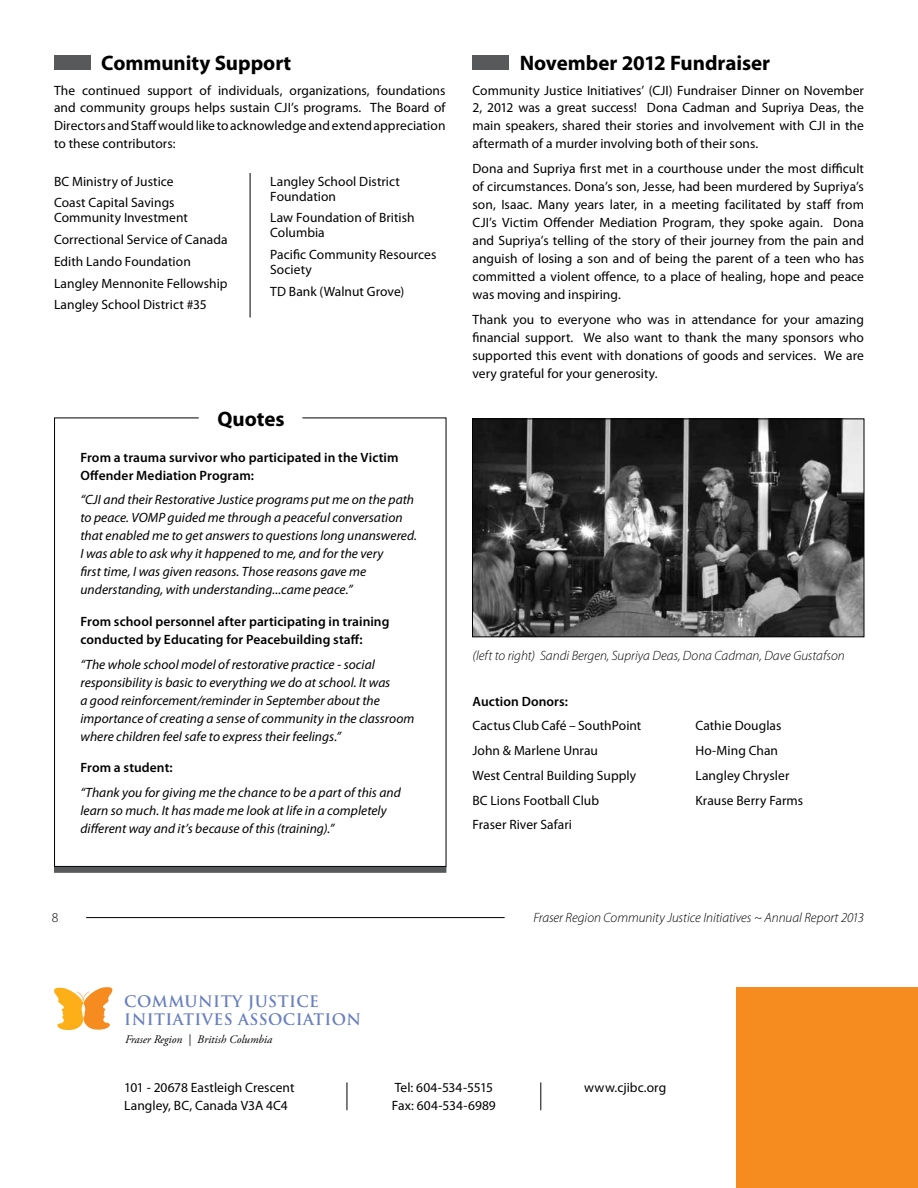
<style>
.page{position:relative;width:918px;height:1188px;background:#fff}
.page>*{position:absolute;margin:0;border:0;box-sizing:border-box;transform-origin:0 0}
.t1{font:700 21px "Myriad Pro";color:#000}
.t2{font:700 15.45px/17.9px "Trajan Pro";letter-spacing:.025em;color:#677fbf}
.t3{font:13.5px/18px "Myriad Pro";letter-spacing:.005em;color:#000}
.t4{font:italic 13.5px/18px "Myriad Pro";color:#000}
.t5{font:600 13.5px/18px "Myriad Pro";letter-spacing:.005em;color:#000}
.t6{font:italic 300 13.5px "Myriad Pro";color:#000}
.t7{font:13.5px "Myriad Pro";letter-spacing:-.025em;color:#000}
.t8{font:300 13.5px "Myriad Pro";color:#000}
.t9{font:italic 11.55px "Adobe Garamond Pro";color:#000}
</style>
<div class="page">
<div style="left:737px;top:987px;width:181px;height:201px;background:#f68b1f"></div>
<hr style="left:86px;top:917px;width:419px;height:1px;background:#000">
<img style="left:474px;top:420px;width:388px;height:215px">
<div style="left:472px;top:418px;width:392px;height:219px;border:1px solid #000"></div>
<div style="left:54px;top:56px;width:37px;height:14px;background:#58595b"></div>
<div style="left:472px;top:56px;width:37px;height:14px;background:#58595b"></div>
<svg style="left:54px;top:987px;width:59px;height:43px"></svg>
<svg style="left:347px;top:1082px;width:1px;height:28px"></svg>
<svg style="left:540px;top:1082px;width:1px;height:28px"></svg>
<hr style="left:250px;top:173px;width:1px;height:145px;background:#000">
<div style="left:54px;top:867px;width:392px;height:6px;background:#58595b"></div>
<svg style="left:54px;top:417px;width:393px;height:450px"></svg>
<h1 class="t1" style="left:101px;top:49px;width:192px">Community Support</h1>
<p class="t3" style="left:54px;top:81px;width:393px;text-align:justify">The continued support of individuals, organizations, foundations and community groups helps sustain CJI’s programs. The Board of Directors and Staff would like to acknowledge and extend appreciation to these contributors:</p>
<p class="t3" style="left:54px;top:170px;width:122px;line-height:21.8px">BC Ministry of Justice<br>Coast Capital Savings</p>
<p class="t3" style="left:54px;top:207px;width:175px;line-height:21.8px">Community Investment<br>Correctional Service of Canada<br>Edith Lando Foundation<br>Langley Mennonite Fellowship<br>Langley School District #35</p>
<p class="t3" style="left:270px;top:173px;width:131px;line-height:15px">Langley School District<br>Foundation</p>
<p class="t3" style="left:270px;top:210px;width:146px;line-height:15px">Law Foundation of British<br>Columbia</p>
<p class="t3" style="left:270px;top:247px;width:168px;line-height:15px">Pacific Community Resources<br>Society</p>
<p class="t3" style="left:270px;top:282px;width:136px">TD Bank (Walnut Grove)</p>
<h1 class="t1" style="left:217px;top:405px;width:69px">Quotes</h1>
<p class="t5" style="left:80px;top:448px;width:320px">From a trauma survivor who participated in the Victim<br>Offender Mediation Program:</p>
<p class="t4" style="left:80px;top:491px;width:338px">“CJI and their Restorative Justice programs put me on the path to peace. VOMP guided me through a peaceful conversation that enabled me to get answers to questions long unanswered.<br>I was able to ask why it happened to me, and for the very<br>first time, I was given reasons. Those reasons gave me understanding, with understanding...came peace.”</p>
<p class="t5" style="left:80px;top:612px;width:311px">From school personnel after participating in training conducted by Educating for Peacebuilding staff:</p>
<p class="t4" style="left:80px;top:655px;width:335px">“The whole school model of restorative practice - social responsibility is basic to everything we do at school. It was<br>a good reinforcement/reminder in September about the importance of creating a sense of community in the classroom where children feel safe to express their feelings.”</p>
<p class="t5" style="left:80px;top:758px;width:94px">From a student:</p>
<p class="t4" style="left:80px;top:783px;width:322px">“Thank you for giving me the chance to be a part of this and learn so much. It has made me look at life in a completely different way and it’s because of this (training).”</p>
<h1 class="t1" style="left:520px;top:49px;width:252px">November 2012 Fundraiser</h1>
<p class="t3" style="left:472px;top:81px;width:393px;text-align:justify">Community Justice Initiatives’ (CJI) Fundraiser Dinner on November 2, 2012 was a great success! Dona Cadman and Supriya Deas, the main speakers, shared their stories and involvement with CJI in the aftermath of a murder involving both of their sons.</p>
<p class="t3" style="left:472px;top:159px;width:393px;text-align:justify">Dona and Supriya first met in a courthouse under the most difficult of circumstances. Dona’s son, Jesse, had been murdered by Supriya’s son, Isaac. Many years later, in a meeting facilitated by staff from CJI’s Victim Offender Mediation Program, they spoke again. Dona and Supriya’s telling of the story of their journey from the pain and anguish of losing a son and of being the parent of a teen who has committed a violent offence, to a place of healing, hope and peace was moving and inspiring.</p>
<p class="t3" style="left:472px;top:310px;width:393px;text-align:justify">Thank you to everyone who was in attendance for your amazing financial support. We also want to thank the many sponsors who supported this event with donations of goods and services. We are very grateful for your generosity.</p>
<p class="t6" style="left:472px;top:648px;width:374px">(left to right) Sandi Bergen, Supriya Deas, Dona Cadman, Dave Gustafson</p>
<p class="t5" style="left:472px;top:692px;width:97px">Auction Donors:</p>
<p class="t3" style="left:472px;top:713px;width:170px;line-height:24.8px">Cactus Club Café – SouthPoint<br>John &amp; Marlene Unrau<br>West Central Building Supply<br>BC Lions Football Club<br>Fraser River Safari</p>
<p class="t3" style="left:695px;top:713px;width:109px;line-height:24.8px">Cathie Douglas<br>Ho-Ming Chan<br>Langley Chrysler<br>Krause Berry Farms</p>
<p class="t8" style="left:52px;top:909px;width:8px">8</p>
<p class="t6" style="left:533px;top:909px;width:332px">Fraser Region Community Justice Initiatives ~ Annual Report 2013</p>
<p class="t2" style="left:124px;top:993px;width:238px">COMMUNITY JUSTICE<br>INITIATIVES ASSOCIATION</p>
<p class="t9" style="left:125px;top:1032px;width:149px">Fraser Region | British Columbia</p>
<p class="t3" style="left:124px;top:1078px;width:172px">101 - 20678 Eastleigh Crescent<br>Langley, BC, Canada V3A 4C4</p>
<p class="t7" style="left:395px;top:1079px;width:100px">Tel: 604-534-5515</p>
<p class="t3" style="left:584px;top:1078px;width:83px">www.cjibc.org</p>
<p class="t3" style="left:392px;top:1096px;width:106px">Fax: 604-534-6989</p>
</div>
